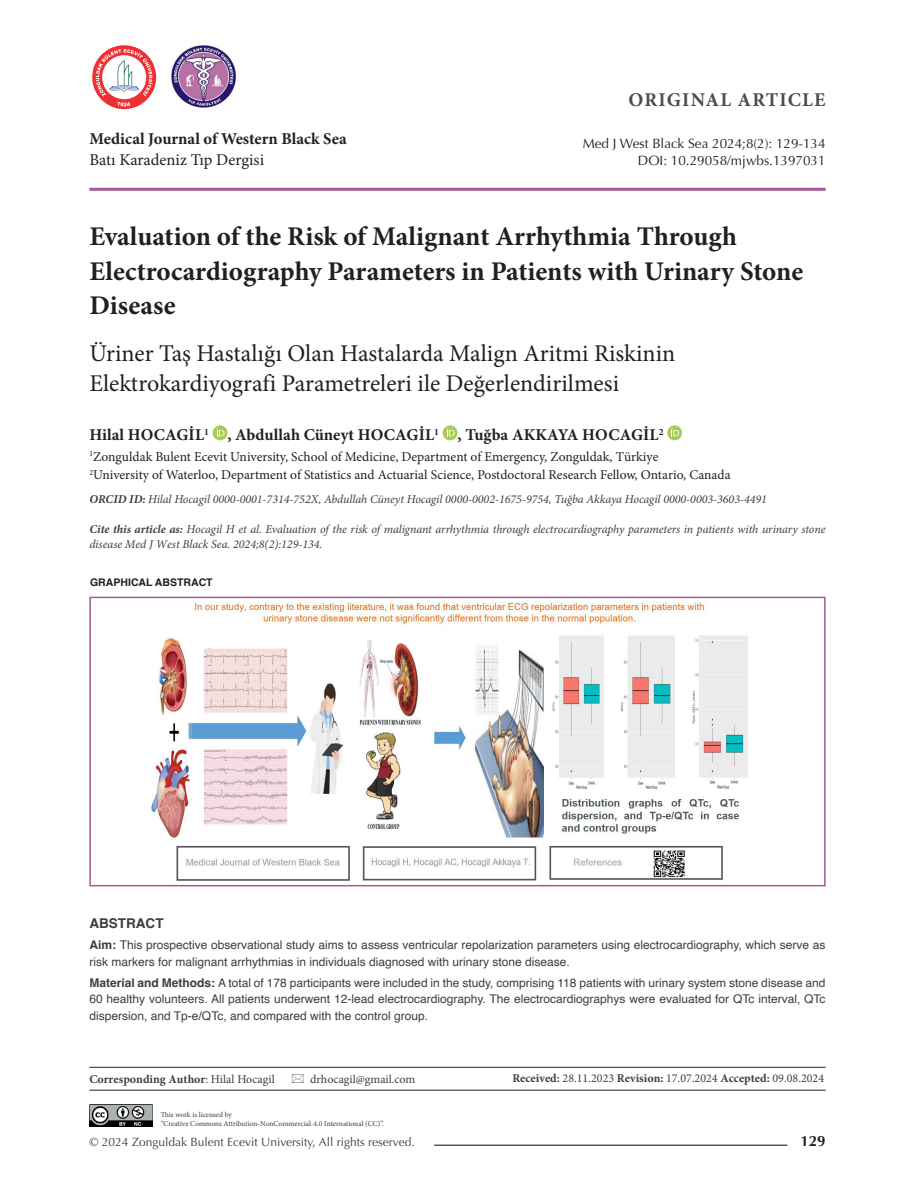
<style>
.page{position:relative;width:915px;height:1191px;background:#fff}
.page>*{position:absolute;margin:0;border:0;box-sizing:border-box;transform-origin:0 0}
.t1{font:700 27px/34.5px "Minion Pro";color:#231f20}
.t2{font:24px/30px "Minion Pro";color:#231f20}
.t3{font:700 19.5px "Minion Pro";letter-spacing:.06em;color:#4b4c4d}
.t4{font:700 16.5px "Minion Pro";color:#231f20}
.t5{font:16.5px "Minion Pro";color:#231f20}
.t6{font:700 15px "Optima";color:#231f20}
.t7{font:13.5px "Minion Pro";color:#231f20}
.t8{font:13.5px "Optima";color:#231f20}
.t9{font:700 13.5px "Helvetica";color:#3e3e3f}
.t10{font:12px/16.5px "Helvetica";color:#3e3e3f}
.t11{font:italic 12px/15px "Minion Pro";letter-spacing:-.005em;color:#3e3e3f}
.t12{font:12px "Minion Pro";color:#3e3e3f}
.t13{font:12px "Optima";color:#3e3e3f}
.t14{font:700 12px "Minion Pro";color:#3e3e3f}
.t15{font:700 10.5px "Helvetica";color:#231f20}
.t16{font:7.5px "Minion Pro";letter-spacing:-.005em;color:#3e3e3f}
.s1{font-weight:700}
.s2{font-weight:400}
</style>
<div class="page">
<hr style="left:89px;top:188px;width:736px;height:3px;background:#a15b95">
<hr style="left:434px;top:1144px;width:353px;height:1px;background:#231f20">
<img style="left:171px;top:45px;width:64px;height:63px">
<svg style="left:92px;top:45px;width:64px;height:64px"></svg>
<hr style="left:89px;top:1067px;width:736px;height:1px;background:#231f20">
<hr style="left:89px;top:1090px;width:736px;height:1px;background:#231f20">
<img style="left:89px;top:1104px;width:63px;height:22px">
<svg style="left:216px;top:425px;width:11px;height:15px"></svg>
<svg style="left:212px;top:425px;width:15px;height:15px"></svg>
<svg style="left:216px;top:428px;width:8px;height:8px"></svg>
<svg style="left:446px;top:425px;width:11px;height:15px"></svg>
<svg style="left:442px;top:425px;width:15px;height:15px"></svg>
<svg style="left:446px;top:428px;width:8px;height:8px"></svg>
<svg style="left:667px;top:426px;width:14px;height:14px"></svg>
<svg style="left:667px;top:425px;width:14px;height:15px"></svg>
<svg style="left:671px;top:428px;width:7px;height:8px"></svg>
<img style="left:151px;top:601px;width:597px;height:280px">
<div style="left:89px;top:596px;width:736px;height:290px;border:2px solid #a15b95"></div>
<h3 class="t4" style="left:89px;top:127px;width:259px">Medical Journal of Western Black Sea</h3>
<h3 class="t5" style="left:89px;top:148px;width:176px">Batı Karadeniz Tıp Dergisi</h3>
<h3 class="t3" style="left:628px;top:86px;width:198px">ORIGINAL ARTICLE</h3>
<p class="t8" style="left:582px;top:136px;width:244px">Med J West Black Sea 2024;8(2): 129-134</p>
<p class="t8" style="left:637px;top:152px;width:189px">DOI: 10.29058/mjwbs.1397031</p>
<p class="t1" style="left:89px;top:219px;width:715px">Evaluation of the Risk of Malignant Arrhythmia Through<br>Electrocardiography Parameters in Patients with Urinary Stone<br>Disease</p>
<p class="t2" style="left:89px;top:339px;width:587px">Üriner Taş Hastalığı Olan Hastalarda Malign Aritmi Riskinin<br>Elektrokardiyografi Parametreleri ile Değerlendirilmesi</p>
<p class="t4" style="left:89px;top:423px;width:575px">Hilal HOCAGIL<sup>1</sup> , Abdullah Cüneyt HOCAGIL<sup>1</sup> , Tuğba AKKAYA HOCAGIL<sup>2</sup></p>
<p class="t7" style="left:89px;top:447px;width:570px"><sup>1</sup>Zonguldak Bulent Ecevit University, School of Medicine, Department of Emergency, Zonguldak, Türkiye</p>
<p class="t7" style="left:89px;top:466px;width:642px"><sup>2</sup>University of Waterloo, Department of Statistics and Actuarial Science, Postdoctoral Research Fellow, Ontario, Canada</p>
<p class="t11" style="left:89px;top:492px;width:679px"><span class="s1">ORCID ID:</span> Hilal Hocagil 0000-0001-7314-752X, Abdullah Cüneyt Hocagil 0000-0002-1675-9754, Tuğba Akkaya Hocagil 0000-0003-3603-4491</p>
<p class="t11" style="left:89px;top:522px;width:737px"><span class="s1">Cite this article as:</span> Hocagil H et al. Evaluation of the risk of malignant arrhythmia through electrocardiography parameters in patients with urinary stone disease Med J West Black Sea. 2024;8(2):129-134.</p>
<p class="t15" style="left:90px;top:576px;width:124px">GRAPHICAL ABSTRACT</p>
<p class="t9" style="left:89px;top:915px;width:76px">ABSTRACT</p>
<p class="t10" style="left:89px;top:937px;width:737px"><span class="s1">Aim:</span> This prospective observational study aims to assess ventricular repolarization parameters using electrocardiography, which serve as risk markers for malignant arrhythmias in individuals diagnosed with urinary stone disease.</p>
<p class="t10" style="left:89px;top:974px;width:737px;text-align:justify"><span class="s1">Material and Methods:</span> A total of 178 participants were included in the study, comprising 118 patients with urinary system stone disease and 60 healthy volunteers. All patients underwent 12-lead electrocardiography. The electrocardiographys were evaluated for QTc interval, QTc dispersion, and Tp-e/QTc, and compared with the control group.</p>
<p class="t14" style="left:89px;top:1070px;width:187px">Corresponding Author<span class="s2">: Hilal Hocagil</span></p>
<p class="t12" style="left:310px;top:1071px;width:107px">drhocagil@gmail.com</p>
<p class="t16" style="left:161px;top:1109px;width:73px">This work is licensed by</p>
<p class="t16" style="left:161px;top:1118px;width:224px">“Creative Commons Attribution-NonCommercial-4.0 International (CC)”.</p>
<p class="t12" style="left:512px;top:1070px;width:313px"><span class="s1">Received:</span> 28.11.2023 <span class="s1">Revision:</span> 17.07.2024 <span class="s1">Accepted:</span> 09.08.2024</p>
<p class="t13" style="left:89px;top:1134px;width:327px">© 2024 Zonguldak Bulent Ecevit University, All rights reserved.</p>
<p class="t6" style="left:800px;top:1132px;width:27px">129</p>
</div>
